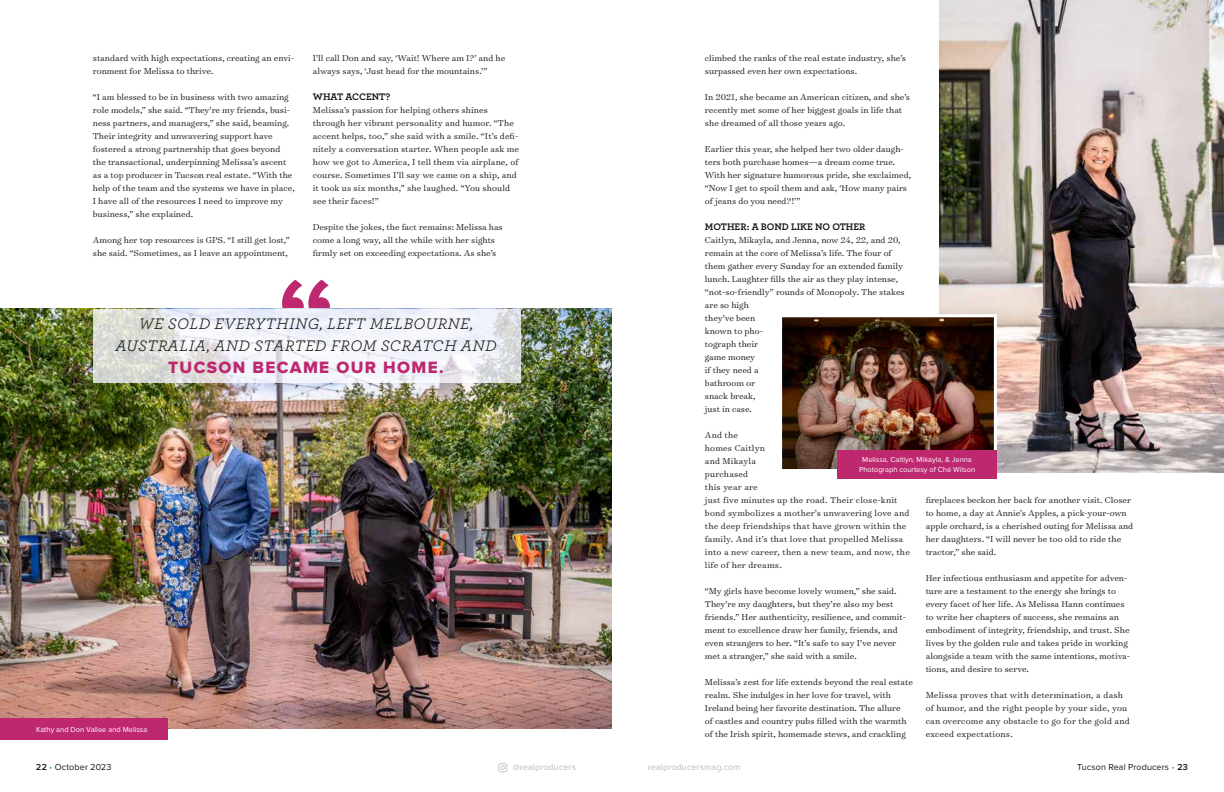
<style>
.page{position:relative;width:1224px;height:792px;background:#fff}
.page>*{position:absolute;margin:0;border:0;box-sizing:border-box;transform-origin:0 0}
.t1{font:17px "Proxima Nova Extrabld";letter-spacing:.08em;color:#bd286f}
.t2{font:italic 16px/22px "Archer Pro";letter-spacing:.03em;color:#171713;text-align:center}
.t3{font:700 10px "Archer Pro";color:#171713}
.t4{font:300 9.8px/13px "Surveyor Text";color:#171713}
.t5{font:300 9.8px/13px "Surveyor Text";letter-spacing:.02em;color:#171713}
.t6{font:9px "Proxima Nova";letter-spacing:.01em;color:#171713}
.t7{font:9px "Proxima Nova";letter-spacing:.01em;color:#bbbcbc}
.t8{font:7.5px/10px "Proxima Nova";color:#fff;text-align:center}
.s1{font-weight:600}
.s2{color:#31a5d9}
</style>
<div class="page">
<svg style="left:498px;top:763px;width:9px;height:9px"></svg>
<svg style="left:282px;top:280px;width:48px;height:29px"></svg>
<img style="left:0;top:309px;width:612px;height:420px">
<svg style="left:93px;top:309px;width:428px;height:74px;fill:#eef0f9"></svg>
<div style="left:0;top:718px;width:168px;height:22px;background:#bd286f"></div>
<img style="left:940px;top:0;width:284px;height:472px">
<img style="left:783px;top:318px;width:210px;height:150px">
<div style="left:779px;top:314px;width:218px;height:158px;border:3px solid #fff"></div>
<div style="left:837px;top:450px;width:160px;height:29px;background:#bd286f"></div>
<p class="t4" style="left:93px;top:51px;width:203px">standard with high expectations, creating an envi&shy;ronment for Melissa to thrive.</p>
<p class="t4" style="left:93px;top:90px;width:204px">“I am blessed to be in business with two amazing role models,” she said. “They’re my friends, busi&shy;ness partners, and managers,” she said, beaming.<br>Their integrity and unwavering support have fostered a strong partnership that goes beyond the transactional, underpinning Melissa’s ascent as a top producer in Tucson real estate. “With the help of the team and the systems we have in place, I have all of the resources I need to improve my business,” she explained.</p>
<p class="t4" style="left:93px;top:233px;width:198px">Among her top resources is GPS. “I still get lost,” she said. “Sometimes, as I leave an appointment,</p>
<p class="t4" style="left:313px;top:51px;width:194px">I’ll call Don and say, ‘Wait! Where am I?’ and he always says, ‘Just head for the mountains.’”</p>
<p class="t3" style="left:313px;top:89px;width:79px">WHAT ACCENT?</p>
<p class="t4" style="left:313px;top:103px;width:208px">Melissa’s passion for helping others shines through her vibrant personality and humor. “The accent helps, too,” she said with a smile. “It’s defi&shy;nitely a conversation starter. When people ask me how we got to America, I tell them via airplane, of course. Sometimes I’ll say we came on a ship, and it took us six months,” she laughed. “You should see their faces!”</p>
<p class="t4" style="left:313px;top:220px;width:192px">Despite the jokes, the fact remains: Melissa has come a long way, all the while with her sights firmly set on exceeding expectations. As she’s</p>
<h2 class="t2" style="left:115px;top:312px;width:383px">WE SOLD EVERYTHING, LEFT MELBOURNE,<br>AUSTRALIA, AND STARTED FROM SCRATCH AND</h2>
<h1 class="t1" style="left:168px;top:359px;width:277px">TUCSON BECAME OUR HOME.</h1>
<p class="t8" style="left:36px;top:724px;width:113px">Kathy and Don Vallee and Melissa</p>
<p class="t4" style="left:705px;top:51px;width:203px">climbed the ranks of the real estate industry, she’s surpassed even her own expectations.</p>
<p class="t4" style="left:705px;top:90px;width:207px">In 2021, she became an American citizen, and she’s recently met some of her biggest goals in life that she dreamed of all those years ago.</p>
<p class="t4" style="left:705px;top:142px;width:208px">Earlier this year, she helped her two older daugh&shy;ters both purchase homes—a dream come true.<br>With her signature humorous pride, she exclaimed, “Now I get to spoil them and ask, ‘How many pairs of jeans do you need?!’”</p>
<p class="t3" style="left:705px;top:219px;width:162px">MOTHER: A BOND LIKE NO OTHER</p>
<p class="t4" style="left:705px;top:233px;width:201px">Caitlyn, Mikayla, and Jenna, now 24, 22, and 20, remain at the core of Melissa’s life. The four of them gather every Sunday for an extended family lunch. Laughter fills the air as they play intense, “not-so-friendly” rounds of Monopoly. The stakes are so high<br>they’ve been<br>known to pho-<br>tograph their<br>game money<br>if they need a<br>bathroom or<br>snack break,<br>just in case.</p>
<p class="t5" style="left:705px;top:428px;width:206px">And the<br>homes Caitlyn<br>and Mikayla<br>purchased<br>this year are<br>just five minutes up the road. Their close-knit bond symbolizes a mother’s unwavering love and the deep friendships that have grown within the family. And it’s that love that propelled Melissa into a new career, then a new team, and now, the life of her dreams.</p>
<p class="t4" style="left:705px;top:584px;width:203px">“My girls have become lovely women,” she said.<br>They’re my daughters, but they’re also my best friends.” Her authenticity, resilience, and commit&shy;ment to excellence draw her family, friends, and even strangers to her. “It’s safe to say I’ve never met a stranger,” she said with a smile.</p>
<p class="t4" style="left:705px;top:675px;width:209px">Melissa’s zest for life extends beyond the real estate realm. She indulges in her love for travel, with Ireland being her favorite destination. The allure<br>of castles and country pubs filled with the warmth of the Irish spirit, homemade stews, and crackling</p>
<p class="t8" style="left:859px;top:454px;width:118px">Melissa, Caitlyn, Mikayla, &amp; Jenna<br>Photograph courtesy of Ché Wilson</p>
<p class="t4" style="left:926px;top:493px;width:209px">fireplaces beckon her back for another visit. Closer to home, a day at Annie’s Apples, a pick-your-own apple orchard, is a cherished outing for Melissa and her daughters. “I will never be too old to ride the tractor,” she said.</p>
<p class="t4" style="left:926px;top:571px;width:206px">Her infectious enthusiasm and appetite for adven&shy;ture are a testament to the energy she brings to every facet of her life. As Melissa Hann continues to write her chapters of success, she remains an embodiment of integrity, friendship, and trust. She lives by the golden rule and takes pride in working alongside a team with the same intentions, motiva&shy;tions, and desire to serve.</p>
<p class="t5" style="left:926px;top:688px;width:206px">Melissa proves that with determination, a dash of humor, and the right people by your side, you can overcome any obstacle to go for the gold and exceed expectations.</p>
<p class="t6" style="left:36px;top:762px;width:77px"><span class="s1">22</span> <span class="s2">•</span> October 2023</p>
<p class="t7" style="left:513px;top:762px;width:65px">@realproducers</p>
<p class="t7" style="left:648px;top:762px;width:94px">realproducersmag.com</p>
<p class="t6" style="left:1077px;top:762px;width:112px">Tucson Real Producers <span class="s2">•</span> <span class="s1">23</span></p>
</div>
